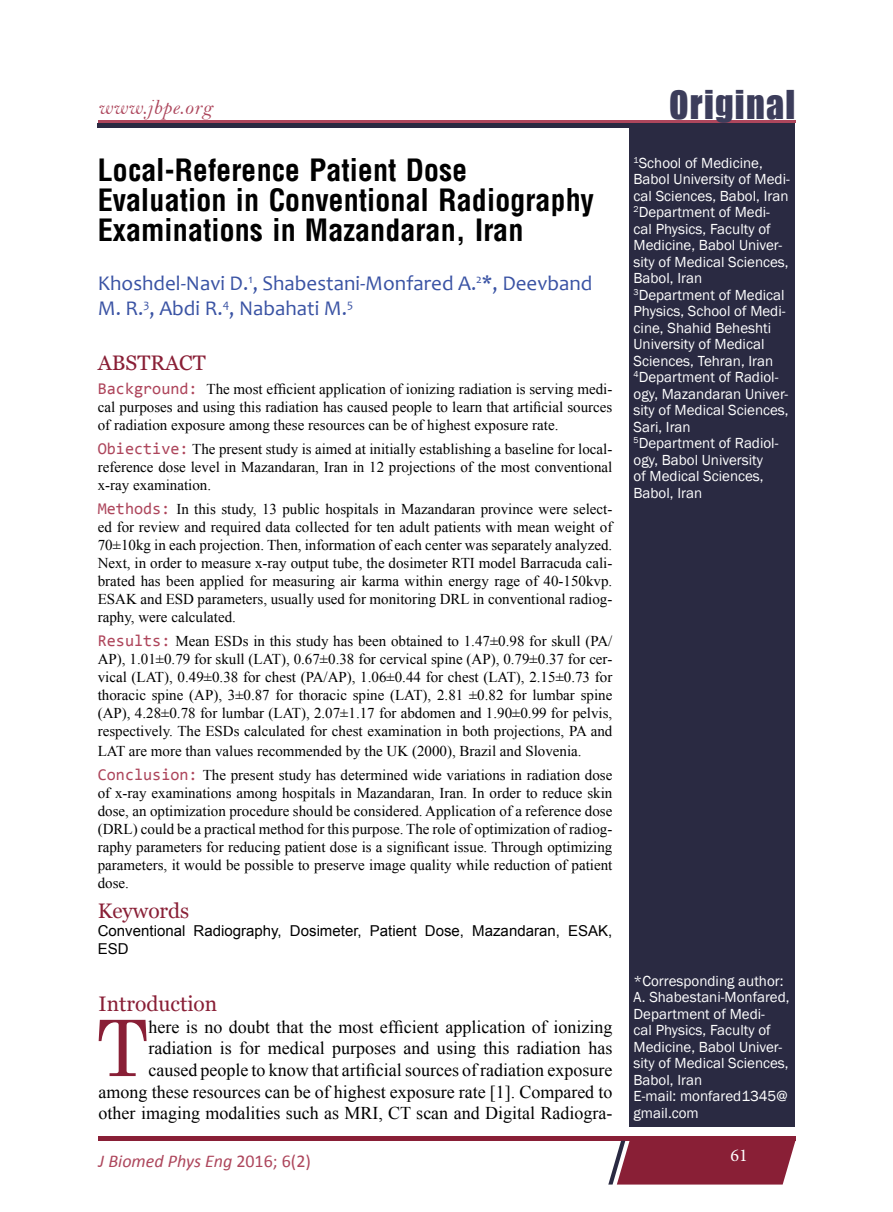
<style>
.page{position:relative;width:893px;height:1212px;background:#fff}
.page>*{position:absolute;margin:0;border:0;box-sizing:border-box;transform-origin:0 0}
.t1{font:77.85px "Century Schoolbook";color:#891f36}
.t2{font:40.5px "Billboard";letter-spacing:.03em;color:#3c3d5b}
.t3{font:700 30px/30px "Arena Condensed";color:#000}
.t4{font:21px/25.2px "Candara";color:#3a53a4}
.t5{font:21px "Georgia";color:#891f36}
.t6{font:21px "Bell MT Italic";letter-spacing:.03em;color:#ad465c}
.t7{font:18px/21.6px "Times New Roman";color:#000;text-align:right}
.t8{font:italic 18px "Calibri";color:#ad465c}
.t9{font:18px "Minion Pro";color:#fff}
.t10{font:15px/18px "Times New Roman";color:#000;text-align:justify}
.t11{font:15px/16.5px "Franklin Gothic";color:#fff}
.t12{font:15px/18px "Arial";color:#000}
.s1{font-family:"Consolas";font-size:16.5px;color:#ae455b}
.s2{font-family:"Consolas";font-size:16.5px;color:#ad465c}
.s3{font-style:normal}
</style>
<div class="page">
<div style="left:98px;top:1136px;width:697px;height:5px;background:#891f36"></div>
<svg style="left:608px;top:1141px;width:187px;height:43px"></svg>
<hr style="left:98px;top:120px;width:698px;height:2px;background:#ad465c">
<div style="left:629px;top:126px;width:166px;height:1001px;background:#2a2a42"></div>
<div style="left:98px;top:123px;width:697px;height:5px;background:#2a2a42"></div>
<h3 class="t6" style="left:98px;top:94px;width:116px">www.jbpe.org</h3>
<h3 class="t3" style="left:98px;top:155px;width:498px">Local-Reference Patient Dose<br>Evaluation in Conventional Radiography<br>Examinations in Mazandaran, Iran</h3>
<h3 class="t4" style="left:98px;top:270px;width:496px">Khoshdel-Navi D.<sup>1</sup>, Shabestani-Monfared A.<sup>2</sup>*, Deevband<br>M. R.<sup>3</sup>, Abdi R.<sup>4</sup>, Nabahati M.<sup>5</sup></h3>
<h3 class="t5" style="left:98px;top:350px;width:109px">ABSTRACT</h3>
<p class="t10" style="left:98px;top:380px;width:516px"><span class="s1">Background:</span> The most efficient application of ionizing radiation is serving medi&shy;cal purposes and using this radiation has caused people to learn that artificial sources of radiation exposure among these resources can be of highest exposure rate.</p>
<p class="t10" style="left:98px;top:440px;width:516px"><span class="s2">Obiective</span><span class="s1">:</span> The present study is aimed at initially establishing a baseline for local&shy;reference dose level in Mazandaran, Iran in 12 projections of the most conventional x-ray examination.</p>
<p class="t10" style="left:98px;top:500px;width:516px"><span class="s2">Methods</span><span class="s1">:</span> In this study, 13 public hospitals in Mazandaran province were select&shy;ed for review and required data collected for ten adult patients with mean weight of 70±10kg in each projection. Then, information of each center was separately analyzed.<br>Next, in order to measure x-ray output tube, the dosimeter RTI model Barracuda cali&shy;brated has been applied for measuring air karma within energy rage of 40-150kvp.<br>ESAK and ESD parameters, usually used for monitoring DRL in conventional radiog&shy;raphy, were calculated.</p>
<p class="t10" style="left:98px;top:632px;width:516px"><span class="s1">Results:</span> Mean ESDs in this study has been obtained to 1.47±0.98 for skull (PA/ AP), 1.01±0.79 for skull (LAT), 0.67±0.38 for cervical spine (AP), 0.79±0.37 for cer&shy;vical (LAT), 0.49±0.38 for chest (PA/AP), 1.06±0.44 for chest (LAT), 2.15±0.73 for thoracic spine (AP), 3±0.87 for thoracic spine (LAT), 2.81 ±0.82 for lumbar spine (AP), 4.28±0.78 for lumbar (LAT), 2.07±1.17 for abdomen and 1.90±0.99 for pelvis, respectively. The ESDs calculated for chest examination in both projections, PA and</p>
<p class="t10" style="left:98px;top:739px;width:516px;line-height:24px">LAT are more than values recommended by the UK (2000), Brazil and Slovenia.<br><span class="s2">Conclusion:</span> The present study has determined wide variations in radiation dose</p>
<p class="t10" style="left:98px;top:784px;width:516px">of x-ray examinations among hospitals in Mazandaran, Iran. In order to reduce skin dose, an optimization procedure should be considered. Application of a reference dose (DRL) could be a practical method for this purpose. The role of optimization of radiog&shy;raphy parameters for reducing patient dose is a significant issue. Through optimizing parameters, it would be possible to preserve image quality while reduction of patient dose.</p>
<h3 class="t5" style="left:98px;top:897px;width:93px">Keywords</h3>
<p class="t12" style="left:98px;top:921px;width:516px">Conventional Radiography, Dosimeter, Patient Dose, Mazandaran, ESAK,<br>ESD</p>
<h3 class="t5" style="left:99px;top:991px;width:120px">Introduction</h3>
<h1 class="t1" style="left:96px;top:999px;width:53px">T</h1>
<p class="t7" style="left:99px;top:1016px;width:515px">here is no doubt that the most efficient application of ionizing radiation is for medical purposes and using this radiation has caused people to know that artificial sources of radiation exposure among these resources can be of highest exposure rate [1]. Compared to other imaging modalities such as MRI, CT scan and Digital Radiogra-</p>
<p class="t8" style="left:99px;top:1148px;width:214px">J Biomed Phys Eng <span class="s3">2016; 6(2)</span></p>
<h2 class="t2" style="left:669px;top:83px;width:128px">Original</h2>
<p class="t11" style="left:634px;top:155px;width:158px"><sup>1</sup>School of Medicine,<br>Babol University of Medi&shy;cal Sciences, Babol, Iran<br><sup>2</sup>Department of Medi&shy;cal Physics, Faculty of<br>Medicine, Babol Univer&shy;sity of Medical Sciences,<br>Babol, Iran<br><sup>3</sup>Department of Medical<br>Physics, School of Medi&shy;cine, Shahid Beheshti<br>University of Medical<br>Sciences, Tehran, Iran<br><sup>4</sup>Department of Radiol&shy;ogy, Mazandaran Univer&shy;sity of Medical Sciences,<br>Sari, Iran<br><sup>5</sup>Department of Radiol&shy;ogy, Babol University<br>of Medical Sciences,<br>Babol, Iran</p>
<p class="t11" style="left:634px;top:973px;width:157px">*Corresponding author:<br>A. Shabestani-Monfared,<br>Department of Medi-<br>cal Physics, Faculty of<br>Medicine, Babol Univer&shy;sity of Medical Sciences,<br>Babol, Iran<br>E-mail: monfared1345@ gmail.com</p>
<p class="t9" style="left:730px;top:1143px;width:19px">61</p>
</div>
